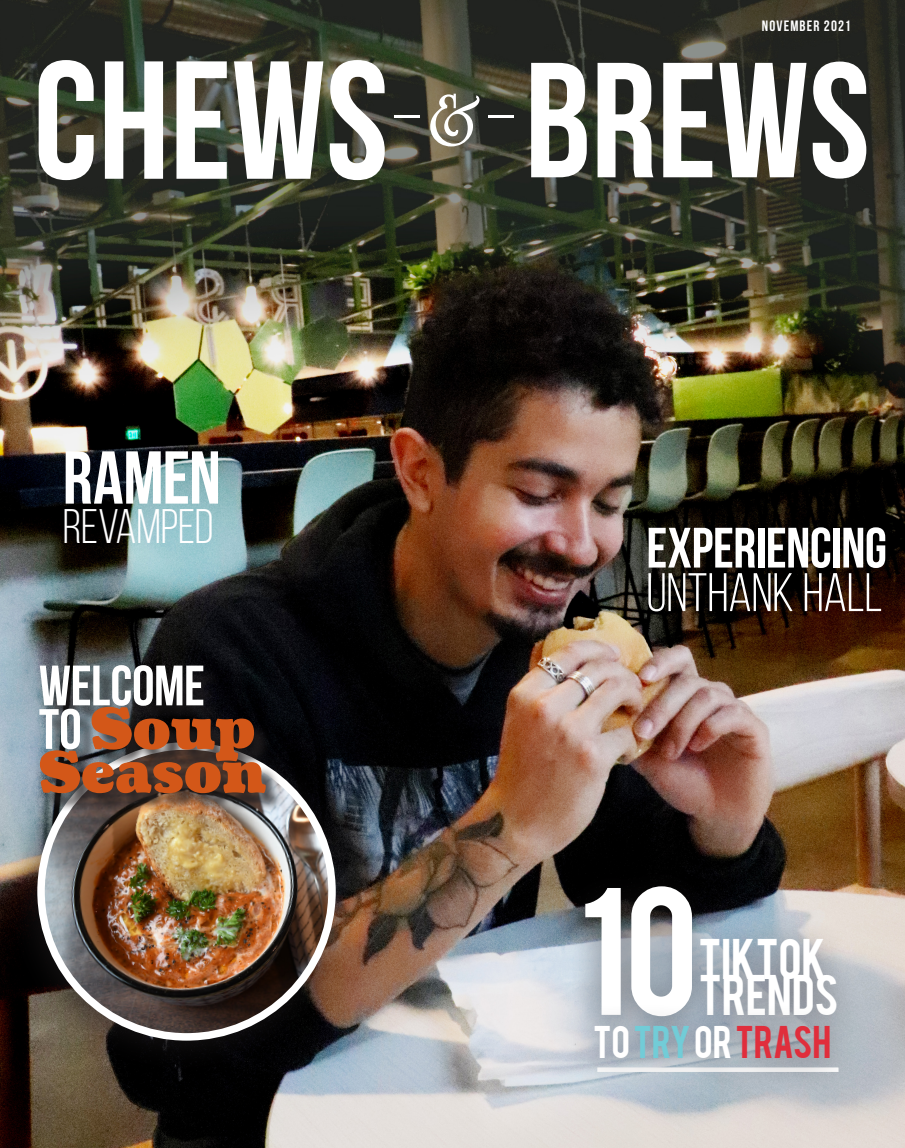
<style>
.page{position:relative;width:905px;height:1148px;background:#fff}
.page>*{position:absolute;margin:0;border:0;box-sizing:border-box;transform-origin:0 0}
.Page_Numbers{font:142.35px "Bebas";color:#fff}
.Folio{font:700 74.7px "Bebas Neue";letter-spacing:-.01em;color:#fff}
.Folio-2{font:900 56.7px/43.5px "Coustard";letter-spacing:-.005em;color:#d35718}
.Folio-3{font:700 56.7px "Bebas Neue";letter-spacing:-.01em;color:#fff}
.Folio-4{font:54.15px "Bebas Neue";letter-spacing:-.005em;color:#fff}
.Folio-5{font:48.45px "Bebas Neue";letter-spacing:-.005em;color:#fff}
.Page_Numbers-2{font:45px/36px "Bebas";letter-spacing:-.005em;color:#fff}
.Page_Numbers-3{font:36px "Bebas";letter-spacing:-.005em;color:#e02e3c}
.Folio-6{font:700 15px "Bebas Neue";letter-spacing:.075em;color:#fff}
.s1{font-family:"Bebas Neue";font-weight:700;color:#fff}
.s2{color:#fff}
.s3{color:#72ccd7}
</style>
<div class="page">
<img style="left:0;top:0;width:904px;height:1148px">
<svg style="left:39px;top:60px;width:55px;height:120px"></svg>
<svg style="left:105px;top:61px;width:58px;height:118px"></svg>
<svg style="left:176px;top:61px;width:51px;height:118px"></svg>
<svg style="left:234px;top:61px;width:89px;height:118px"></svg>
<svg style="left:330px;top:60px;width:55px;height:120px"></svg>
<svg style="left:531px;top:63px;width:55px;height:114px"></svg>
<svg style="left:597px;top:63px;width:56px;height:114px"></svg>
<svg style="left:663px;top:63px;width:49px;height:114px"></svg>
<svg style="left:719px;top:63px;width:87px;height:114px"></svg>
<svg style="left:812px;top:62px;width:54px;height:117px"></svg>
<svg style="left:430px;top:94px;width:49px;height:52px"></svg>
<hr style="left:394px;top:115px;width:25px;height:3px;background:#fff">
<hr style="left:488px;top:115px;width:25px;height:3px;background:#fff">
<div style="left:3px;top:717px;width:358px;height:358px;background:#231f20;opacity:.58"></div>
<img style="left:41px;top:747px;width:291px;height:289px">
<div style="left:37px;top:742px;width:299px;height:298px;border:8px solid #fff;border-radius:50%"></div>
<div style="left:42px;top:667px;width:242px;height:144px;background:#231f20;opacity:.75"></div>
<div style="left:554px;top:863px;width:309px;height:188px;background:#231f20;opacity:.5"></div>
<div style="left:566px;top:1002px;width:292px;height:92px;background:#231f20;opacity:.5"></div>
<p class="Folio" style="left:63px;top:437px;width:160px">RAMEN</p>
<p class="Folio-5" style="left:63px;top:500px;width:152px">REVAMPED</p>
<p class="Folio-2" style="left:39px;top:665px;width:229px"><span class="s1">WELCOME<br>TO</span> Soup<br>Season</p>
<p class="Folio-6" style="left:761px;top:18px;width:90px">NOVEMBER 2021</p>
<p class="Folio-3" style="left:646px;top:517px;width:242px">EXPERIENCING</p>
<p class="Folio-4" style="left:646px;top:563px;width:238px">UNTHANK HALL</p>
<p class="Page_Numbers" style="left:578px;top:847px;width:121px">10</p>
<p class="Page_Numbers-2" style="left:698px;top:937px;width:142px">TIKTOK<br>TRENDS</p>
<p class="Page_Numbers-3" style="left:593px;top:1015px;width:239px"><span class="s2">TO</span> <span class="s3">TRY</span> <span class="s2">OR</span> TRASH</p>
</div>
